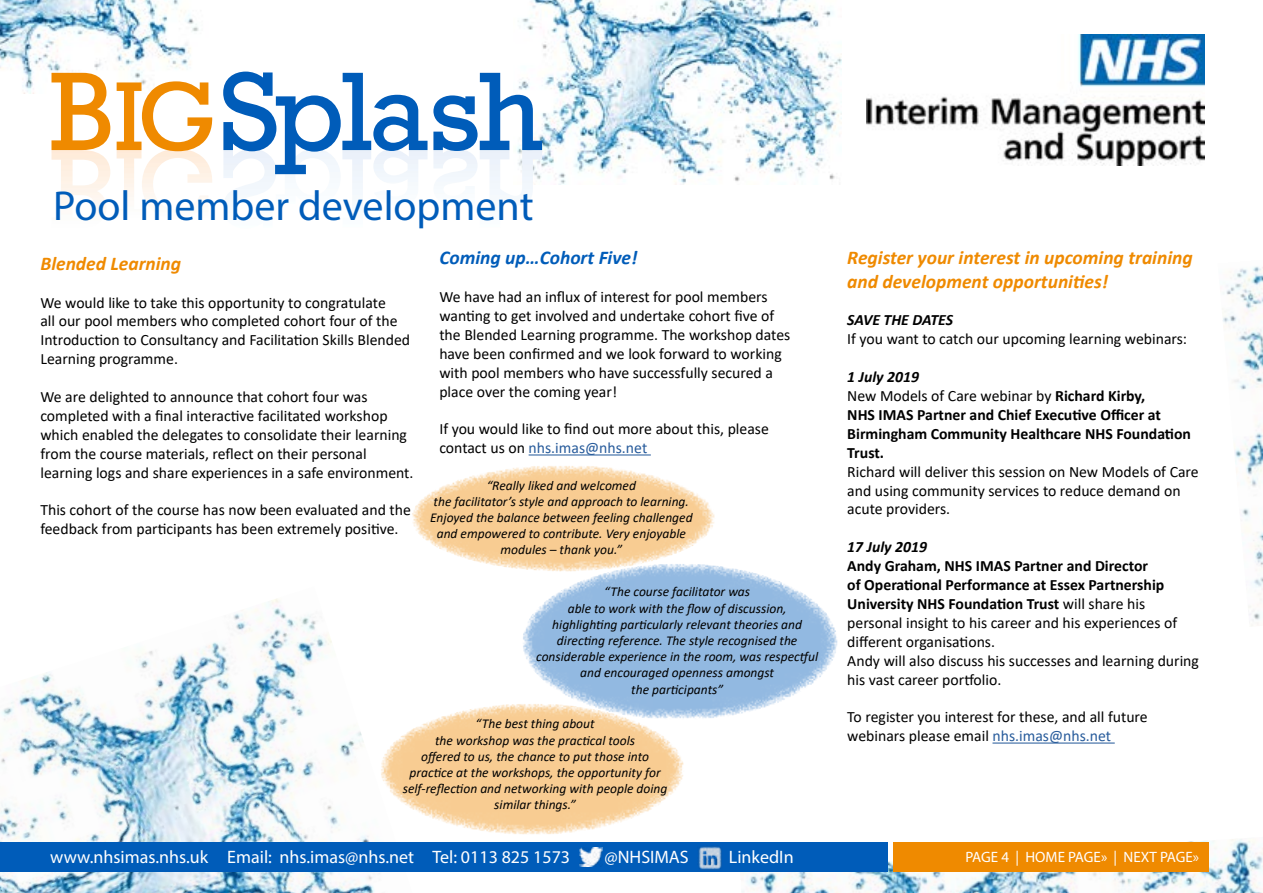
<style>
.page{position:relative;width:1263px;height:893px;background:#fff}
.page>*{position:absolute;margin:0;border:0;box-sizing:border-box;transform-origin:0 0}
.t1{font:113.7px "Rockwell";letter-spacing:-.04em;color:#005cb9}
.t2{font:99.6px "Rockwell";color:#ef8a00}
.t3{font:42px "Myriad Pro";color:#005cb9}
.t4{font:italic 700 19.5px/23.4px "Calibri";color:#ef8a00}
.t5{font:italic 700 19.5px "Calibri";color:#005cb9}
.t6{font:18px "Myriad Pro";color:#fff}
.t7{font:15.75px/18.9px "Calibri";color:#000}
.t8{font:700 15.75px/18.9px "Calibri";color:#000}
.t9{font:italic 700 15.75px "Calibri";color:#000}
.t10{font:15px "Myriad Pro";color:#fff}
.t11{font:italic 13.5px/16.2px "Calibri";color:#000;text-align:center}
.s1{font-size:113.7px}
.s2{color:#275b9b}
.s3{font-style:italic}
.s4{font-weight:400}
.s5{font-weight:700}
</style>
<div class="page">
<svg style="left:522px;top:563px;width:316px;height:157px;background:#9bbee3"></svg>
<svg style="left:380px;top:703px;width:304px;height:132px;background:#f8d09b"></svg>
<svg style="left:411px;top:465px;width:304px;height:106px;background:#f8d19d"></svg>
<img style="left:1223px;top:266px;width:40px;height:360px">
<img style="left:742px;top:839px;width:521px;height:54px">
<img style="left:0;top:599px;width:412px;height:294px">
<div style="left:0;top:842px;width:887px;height:30px;background:#005cb9"></div>
<div style="left:893px;top:842px;width:316px;height:30px;background:#ef8a00"></div>
<img style="left:0;top:0;width:199px;height:94px">
<img style="left:517px;top:0;width:325px;height:185px">
<svg style="left:223px;top:126px;width:204px;height:70px"></svg>
<svg style="left:433px;top:149px;width:109px;height:46px"></svg>
<svg style="left:52px;top:150px;width:58px;height:57px"></svg>
<svg style="left:117px;top:149px;width:95px;height:51px"></svg>
<img style="left:866px;top:34px;width:338px;height:132px">
<img style="left:579px;top:847px;width:24px;height:19px">
<img style="left:698px;top:846px;width:24px;height:24px">
<hr style="left:529px;top:454px;width:122px;height:1px;background:#275b9b">
<hr style="left:992px;top:742px;width:123px;height:2px;background:#275b9b">
<h2 class="t2" style="left:49px;top:59px;width:170px"><span class="s1">B</span>IG</h2>
<h1 class="t1" style="left:220px;top:46px;width:325px">Splash</h1>
<h3 class="t3" style="left:53px;top:180px;width:482px">Pool member development</h3>
<p class="t4" style="left:40px;top:251px;width:142px">Blended Learning</p>
<p class="t7" style="left:40px;top:292px;width:371px">We would like to take this opportunity to congratulate<br>all our pool members who completed cohort four of the Introduction to Consultancy and Facilitation Skills Blended Learning programme.</p>
<p class="t7" style="left:40px;top:387px;width:375px">We are delighted to announce that cohort four was completed with a final interactive facilitated workshop which enabled the delegates to consolidate their learning from the course materials, reflect on their personal learning logs and share experiences in a safe environment.</p>
<p class="t7" style="left:40px;top:500px;width:372px">This cohort of the course has now been evaluated and the feedback from participants has been extremely positive.</p>
<p class="t5" style="left:439px;top:244px;width:200px">Coming up…Cohort Five!</p>
<p class="t7" style="left:439px;top:287px;width:352px">We have had an influx of interest for pool members wanting to get involved and undertake cohort five of the Blended Learning programme. The workshop dates have been confirmed and we look forward to working with pool members who have successfully secured a place over the coming year!</p>
<p class="t7" style="left:439px;top:419px;width:331px">If you would like to find out more about this, please contact us on <span class="s2">nhs.imas@nhs.net</span></p>
<p class="t11" style="left:430px;top:476px;width:264px">“Really liked and welcomed<br>the facilitator’s style and approach to learning.<br>Enjoyed the balance between feeling challenged and empowered to contribute. Very enjoyable modules – thank you.”</p>
<p class="t11" style="left:536px;top:583px;width:283px">“The course facilitator was<br>able to work with the flow of discussion, highlighting particularly relevant theories and directing reference. The style recognised the considerable experience in the room, was respectful and encouraged openness amongst<br>the participants”</p>
<p class="t11" style="left:403px;top:715px;width:266px">“The best thing about<br>the workshop was the practical tools<br>offered to us, the chance to put those into practice at the workshops, the opportunity for self-reflection and networking with people doing similar things.”</p>
<p class="t6" style="left:50px;top:846px;width:521px">www.nhsimas.nhs.uk Email: nhs.imas@nhs.net Tel: 0113 825 1573</p>
<p class="t6" style="left:604px;top:846px;width:86px">@NHSIMAS</p>
<p class="t6" style="left:729px;top:846px;width:66px">LinkedIn</p>
<p class="t4" style="left:847px;top:245px;width:347px">Register your interest in upcoming training and development opportunities!</p>
<p class="t9" style="left:847px;top:309px;width:107px">SAVE THE DATES</p>
<p class="t7" style="left:847px;top:329px;width:341px">If you want to catch our upcoming learning webinars:</p>
<p class="t8" style="left:847px;top:367px;width:345px"><span class="s3">1 July 2019<br></span><span class="s4">New Models of Care webinar by</span> Richard Kirby,<br>NHS IMAS Partner and Chief Executive Officer at<br>Birmingham Community Healthcare NHS Foundation<br>Trust.</p>
<p class="t7" style="left:847px;top:462px;width:353px">Richard will deliver this session on New Models of Care and using community services to reduce demand on acute providers.</p>
<p class="t9" style="left:847px;top:536px;width:81px">17 July 2019</p>
<p class="t7" style="left:847px;top:556px;width:353px"><span class="s5">Andy Graham, NHS IMAS Partner and Director<br>of Operational Performance at Essex Partnership University NHS Foundation Trust</span> will share his personal insight to his career and his experiences of different organisations.<br>Andy will also discuss his successes and learning during his vast career portfolio.</p>
<p class="t7" style="left:847px;top:707px;width:302px">To register you interest for these, and all future webinars please email <span class="s2">nhs.imas@nhs.net</span></p>
<p class="t10" style="left:965px;top:847px;width:235px">PAGE 4 | HOME PAGE» | NEXT PAGE»</p>
</div>
